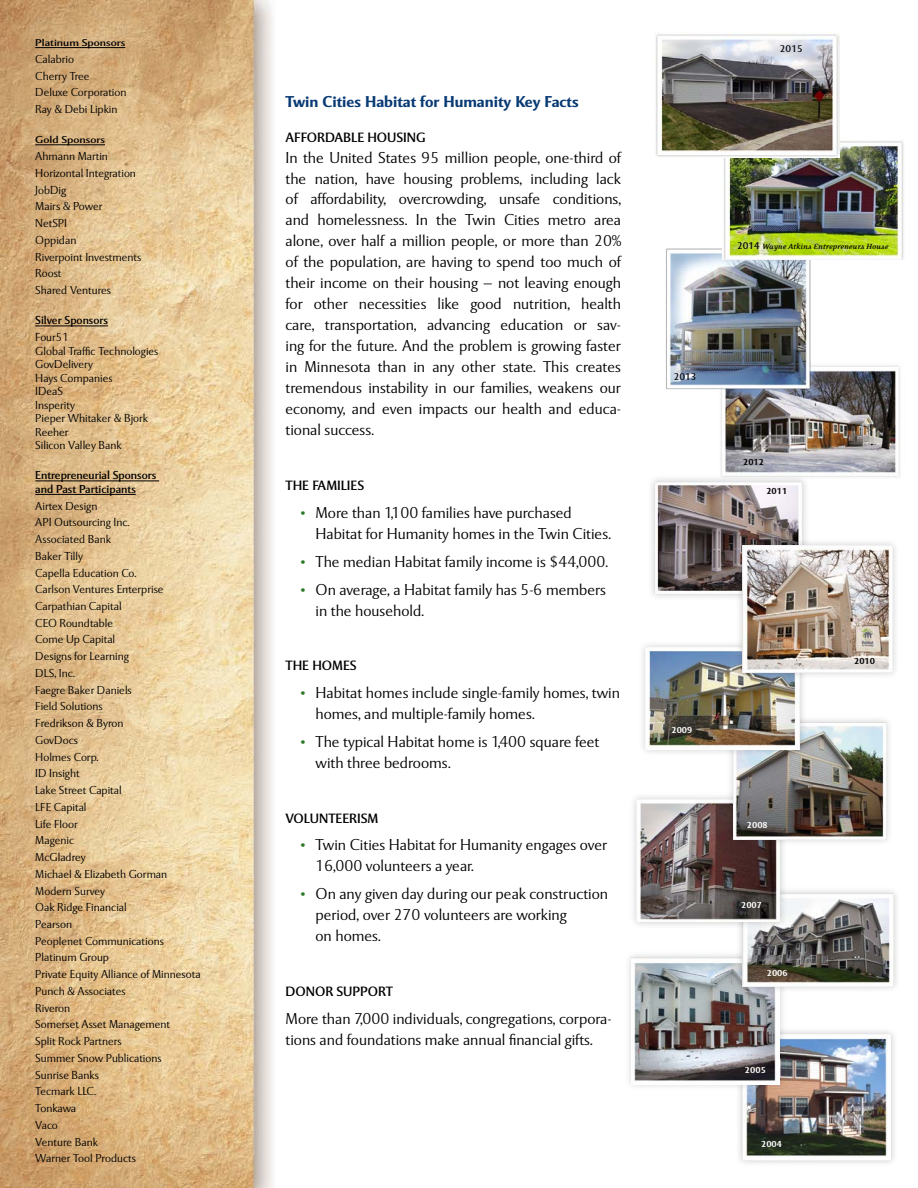
<style>
.page{position:relative;width:918px;height:1188px;background:#fff}
.page>*{position:absolute;margin:0;border:0;box-sizing:border-box;transform-origin:0 0}
.t1{font:300 15.75px/21px "Mentor Sans";color:#000}
.t2{font:700 15.75px "Mentor Sans";color:#083a74}
.t3{font:13.5px "Mentor Sans";color:#000}
.t4{font:300 11.55px/16.8px "Mentor Sans";color:#000}
.t5{font:11.55px/13.5px "Mentor Sans";color:#000}
.t6{font:9.9px "Mentor Sans";color:#000;scale:1.17 1}
.t7{font:9.75px "Mentor Sans";color:#000}
.t8{font:700 8.7px "Mentor Sans";color:#fff}
.t9{font:700 8.7px "Mentor Sans";color:#000}
.t10{font:italic 700 8.55px "Eidetic Neo";color:#000}
.s1{font-size:19.5px;color:#2d7827}
.s2{font-family:"Mentor Sans";font-weight:400;font-style:normal;font-size:9.75px}
</style>
<div class="page">
<img style="left:0;top:0;width:273px;height:1188px">
<hr style="left:35px;top:47px;width:90px;height:1px;background:#000">
<hr style="left:35px;top:144px;width:70px;height:1px;background:#000">
<hr style="left:35px;top:326px;width:73px;height:1px;background:#000">
<hr style="left:35px;top:481px;width:124px;height:1px;background:#000">
<hr style="left:35px;top:494px;width:101px;height:1px;background:#000">
<img style="left:720px;top:365px;width:180px;height:112px">
<div style="left:735px;top:1026px;width:164px;height:142px;background:#000;opacity:.23"></div>
<img style="left:743px;top:1034px;width:148px;height:126px">
<div style="left:624px;top:950px;width:163px;height:142px;background:#000;opacity:.18"></div>
<img style="left:632px;top:958px;width:148px;height:126px">
<div style="left:735px;top:885px;width:166px;height:109px;background:#000;opacity:.2"></div>
<img style="left:743px;top:893px;width:151px;height:93px">
<div style="left:628px;top:792px;width:160px;height:138px;background:#000;opacity:.2"></div>
<img style="left:636px;top:800px;width:144px;height:122px">
<div style="left:725px;top:715px;width:169px;height:132px;background:#000;opacity:.2"></div>
<img style="left:733px;top:722px;width:153px;height:117px">
<div style="left:647px;top:474px;width:163px;height:128px;background:#000;opacity:.2"></div>
<img style="left:655px;top:482px;width:147px;height:112px">
<div style="left:638px;top:639px;width:170px;height:118px;background:#000;opacity:.2"></div>
<img style="left:645px;top:647px;width:155px;height:102px">
<div style="left:735px;top:538px;width:165px;height:142px;background:#000;opacity:.2"></div>
<img style="left:743px;top:546px;width:149px;height:126px">
<img style="left:666px;top:248px;width:150px;height:148px">
<img style="left:723px;top:139px;width:182px;height:121px">
<img style="left:655px;top:33px;width:184px;height:124px">
<p class="t6" style="left:35px;top:37px;width:78px">Platinum Sponsors</p>
<p class="t4" style="left:35px;top:51px;width:93px">Calabrio<br>Cherry Tree<br>Deluxe Corporation<br>Ray &amp; Debi Lipkin</p>
<p class="t6" style="left:35px;top:134px;width:61px">Gold Sponsors</p>
<p class="t4" style="left:35px;top:148px;width:108px">Ahmann Martin<br>Horizontal Integration<br>JobDig<br>Mairs &amp; Power<br>NetSPI<br>Oppidan<br>Riverpoint Investments<br>Roost<br>Shared Ventures</p>
<p class="t5" style="left:35px;top:314px;width:74px">Silver Sponsors</p>
<p class="t4" style="left:35px;top:330px;width:125px;line-height:13.5px">Four51<br>Global Traffic Technologies<br>GovDelivery<br>Hays Companies<br>IDeaS<br>Insperity<br>Pieper Whitaker &amp; Bjork<br>Reeher<br>Silicon Valley Bank</p>
<p class="t5" style="left:35px;top:469px;width:123px">Entrepreneurial Sponsors and Past Participants</p>
<p class="t4" style="left:35px;top:497px;width:167px">Airtex Design<br>API Outsourcing Inc.<br>Associated Bank<br>Baker Tilly<br>Capella Education Co.<br>Carlson Ventures Enterprise<br>Carpathian Capital<br>CEO Roundtable<br>Come Up Capital<br>Designs for Learning<br>DLS, Inc.<br>Faegre Baker Daniels<br>Field Solutions<br>Fredrikson &amp; Byron<br>GovDocs<br>Holmes Corp.<br>ID Insight<br>Lake Street Capital<br>LFE Capital<br>Life Floor<br>Magenic<br>McGladrey<br>Michael &amp; Elizabeth Gorman<br>Modern Survey<br>Oak Ridge Financial<br>Pearson<br>Peoplenet Communications<br>Platinum Group<br>Private Equity Alliance of Minnesota<br>Punch &amp; Associates<br>Riveron<br>Somerset Asset Management<br>Split Rock Partners<br>Summer Snow Publications<br>Sunrise Banks<br>Tecmark LLC.<br>Tonkawa<br>Vaco<br>Venture Bank<br>Warner Tool Products</p>
<p class="t2" style="left:286px;top:91px;width:295px">Twin Cities Habitat for Humanity Key Facts</p>
<p class="t3" style="left:286px;top:128px;width:142px">AFFORDABLE HOUSING</p>
<p class="t1" style="left:286px;top:147px;width:337px;text-align:justify">In the United States 95 million people, one-third of the nation, have housing problems, including lack of affordability, overcrowding, unsafe conditions, and homelessness. In the Twin Cities metro area alone, over half a million people, or more than 20% of the population, are having to spend too much of their income on their housing — not leaving enough for other necessities like good nutrition, health care, transportation, advancing education or sav&shy;ing for the future. And the problem is growing faster in Minnesota than in any other state. This creates tremendous instability in our families, weakens our economy, and even impacts our health and educa&shy;tional success.</p>
<p class="t3" style="left:286px;top:477px;width:80px">THE FAMILIES</p>
<p class="t1" style="left:316px;top:502px;width:297px;text-indent:-18px"><span class="s1">•</span> More than 1,100 families have purchased<br>Habitat for Humanity homes in the Twin Cities.</p>
<p class="t1" style="left:298px;top:551px;width:312px"><span class="s1">•</span> The median Habitat family income is $44,000.</p>
<p class="t1" style="left:316px;top:579px;width:292px;text-indent:-18px"><span class="s1">•</span> On average, a Habitat family has 5-6 members in the household.</p>
<p class="t3" style="left:286px;top:657px;width:73px">THE HOMES</p>
<p class="t1" style="left:316px;top:682px;width:306px;text-indent:-18px"><span class="s1">•</span> Habitat homes include single-family homes, twin homes, and multiple-family homes.</p>
<p class="t1" style="left:316px;top:731px;width:285px;text-indent:-18px"><span class="s1">•</span> The typical Habitat home is 1,400 square feet with three bedrooms.</p>
<p class="t3" style="left:286px;top:809px;width:94px">VOLUNTEERISM</p>
<p class="t1" style="left:316px;top:834px;width:293px;text-indent:-18px"><span class="s1">•</span> Twin Cities Habitat for Humanity engages over<br>16,000 volunteers a year.</p>
<p class="t1" style="left:316px;top:883px;width:294px;text-indent:-18px"><span class="s1">•</span> On any given day during our peak construction period, over 270 volunteers are working<br>on homes.</p>
<p class="t3" style="left:286px;top:983px;width:109px">DONOR SUPPORT</p>
<p class="t1" style="left:286px;top:1008px;width:327px">More than 7,000 individuals, congregations, corpora&shy;tions and foundations make annual financial gifts.</p>
<p class="t7" style="left:780px;top:43px;width:24px">2015</p>
<p class="t10" style="left:737px;top:242px;width:153px"><span class="s2">2014</span> Wayne Atkins Entrepreneurs House</p>
<p class="t7" style="left:674px;top:371px;width:24px">2013</p>
<p class="t9" style="left:743px;top:456px;width:23px">2012</p>
<p class="t9" style="left:766px;top:486px;width:23px">2011</p>
<p class="t8" style="left:671px;top:724px;width:23px">2009</p>
<p class="t8" style="left:747px;top:819px;width:23px">2008</p>
<p class="t8" style="left:741px;top:900px;width:23px">2007</p>
<p class="t8" style="left:767px;top:967px;width:23px">2006</p>
<p class="t8" style="left:745px;top:1065px;width:23px">2005</p>
<p class="t8" style="left:761px;top:1138px;width:23px">2004</p>
<p class="t9" style="left:854px;top:656px;width:23px">2010</p>
</div>
